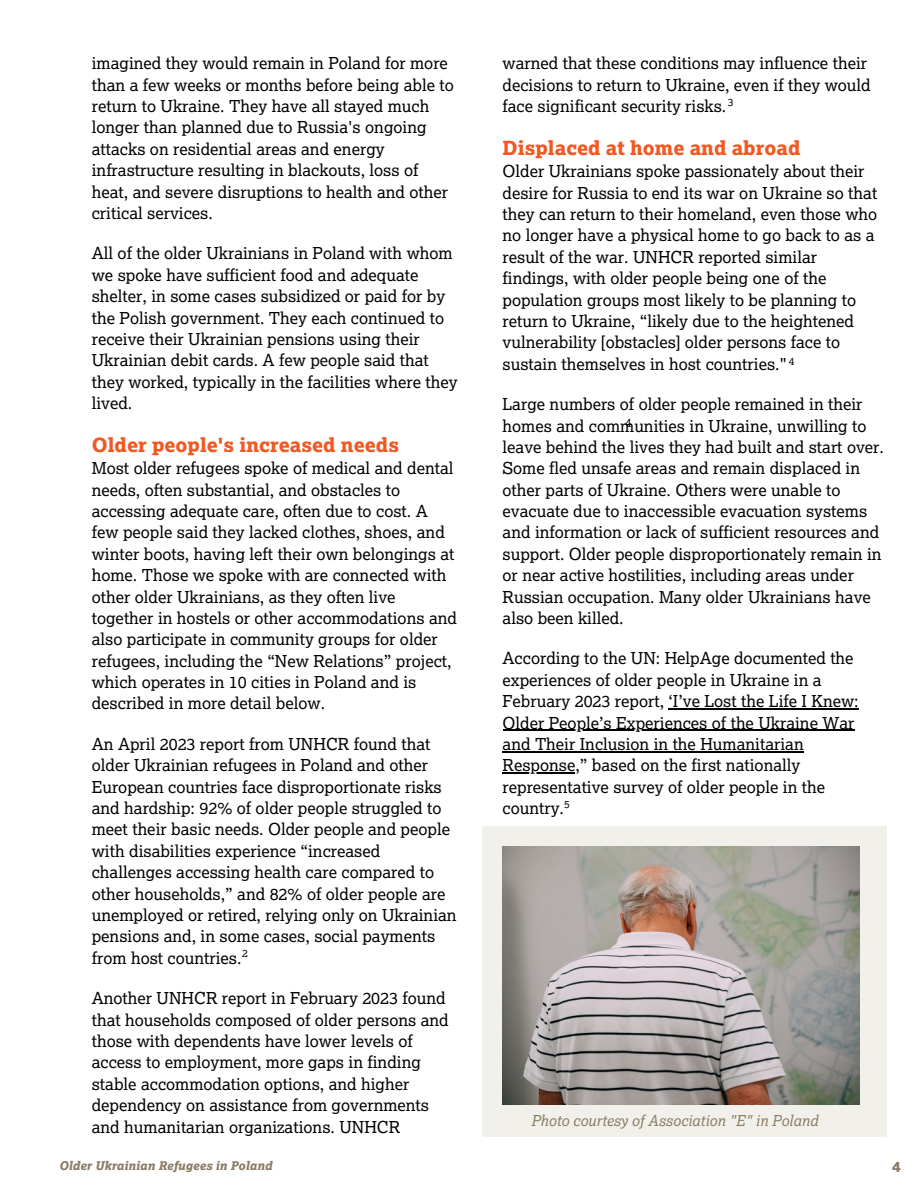
<style>
.page{position:relative;width:918px;height:1188px;background:#fff}
.page>*{position:absolute;margin:0;border:0;box-sizing:border-box;transform-origin:0 0}
.t1{font:19.5px "Lexia X Bold";color:#f25821}
.t2{font:16.5px/21.3px "Lexia";color:#000}
.t3{font:italic 15px "Lexia";color:#8a7c66}
.t4{font:15px "Lexia X Bold";color:#8a7c66}
.t5{font:italic 12px "Lexia X Bold";color:#8a7c66}
.t6{font:12px "Lexia";color:#000}
.t7{font:10.5px "Lexia";color:#000}
</style>
<div class="page">
<div style="left:482px;top:826px;width:405px;height:311px;background:#f2f0ea"></div>
<img style="left:503px;top:846px;width:356px;height:259px">
<hr style="left:669px;top:708px;width:190px;height:1px;background:#000">
<hr style="left:503px;top:730px;width:351px;height:1px;background:#000">
<hr style="left:503px;top:751px;width:301px;height:1px;background:#000">
<hr style="left:503px;top:772px;width:77px;height:2px;background:#000">
<p class="t2" style="left:92px;top:53px;width:364px">imagined they would remain in Poland for more than a few weeks or months before being able to return to Ukraine. They have all stayed much longer than planned due to Russia's ongoing attacks on residential areas and energy infrastructure resulting in blackouts, loss of heat, and severe disruptions to health and other critical services.</p>
<p class="t2" style="left:92px;top:243px;width:367px">All of the older Ukrainians in Poland with whom we spoke have sufficient food and adequate shelter, in some cases subsidized or paid for by the Polish government. They each continued to receive their Ukrainian pensions using their Ukrainian debit cards. A few people said that they worked, typically in the facilities where they lived.</p>
<p class="t1" style="left:92px;top:433px;width:309px">Older people's increased needs</p>
<p class="t2" style="left:92px;top:458px;width:367px">Most older refugees spoke of medical and dental needs, often substantial, and obstacles to accessing adequate care, often due to cost. A few people said they lacked clothes, shoes, and winter boots, having left their own belongings at home. Those we spoke with are connected with other older Ukrainians, as they often live together in hostels or other accommodations and also participate in community groups for older refugees, including the “New Relations” project, which operates in 10 cities in Poland and is described in more detail below.</p>
<p class="t2" style="left:92px;top:734px;width:366px">An April 2023 report from UNHCR found that older Ukrainian refugees in Poland and other European countries face disproportionate risks and hardship: 92% of older people struggled to meet their basic needs. Older people and people with disabilities experience “increased challenges accessing health care compared to other households,” and 82% of older people are unemployed or retired, relying only on Ukrainian pensions and, in some cases, social payments from host countries.</p>
<p class="t2" style="left:92px;top:988px;width:359px">Another UNHCR report in February 2023 found that households composed of older persons and those with dependents have lower levels of access to employment, more gaps in finding stable accommodation options, and higher dependency on assistance from governments and humanitarian organizations. UNHCR</p>
<p class="t7" style="left:242px;top:947px;width:7px">2</p>
<p class="t2" style="left:503px;top:53px;width:370px">warned that these conditions may influence their decisions to return to Ukraine, even if they would face significant security risks.</p>
<p class="t1" style="left:503px;top:136px;width:299px">Displaced at home and abroad</p>
<p class="t2" style="left:503px;top:161px;width:376px">Older Ukrainians spoke passionately about their desire for Russia to end its war on Ukraine so that they can return to their homeland, even those who no longer have a physical home to go back to as a result of the war. UNHCR reported similar findings, with older people being one of the population groups most likely to be planning to return to Ukraine, “likely due to the heightened vulnerability [obstacles] older persons face to sustain themselves in host countries."</p>
<p class="t2" style="left:503px;top:394px;width:383px">Large numbers of older people remained in their homes and communities in Ukraine, unwilling to leave behind the lives they had built and start over.<br>Some fled unsafe areas and remain displaced in other parts of Ukraine. Others were unable to evacuate due to inaccessible evacuation systems and information or lack of sufficient resources and support. Older people disproportionately remain in or near active hostilities, including areas under Russian occupation. Many older Ukrainians have also been killed.</p>
<p class="t2" style="left:503px;top:648px;width:358px">According to the UN: HelpAge documented the experiences of older people in Ukraine in a February 2023 report, ‘I’ve Lost the Life I Knew:<br>Older People’s Experiences of the Ukraine War and Their Inclusion in the Humanitarian Response,” based on the first nationally representative survey of older people in the country.</p>
<p class="t7" style="left:728px;top:96px;width:7px">3</p>
<p class="t7" style="left:789px;top:355px;width:7px">4</p>
<p class="t6" style="left:625px;top:416px;width:8px">4</p>
<p class="t7" style="left:564px;top:798px;width:7px">5</p>
<p class="t3" style="left:531px;top:1112px;width:288px">Photo courtesy of Association "E" in Poland</p>
<p class="t5" style="left:59px;top:1158px;width:215px">Older Ukrainian Refugees in Poland</p>
<p class="t4" style="left:892px;top:1158px;width:10px">4</p>
</div>
